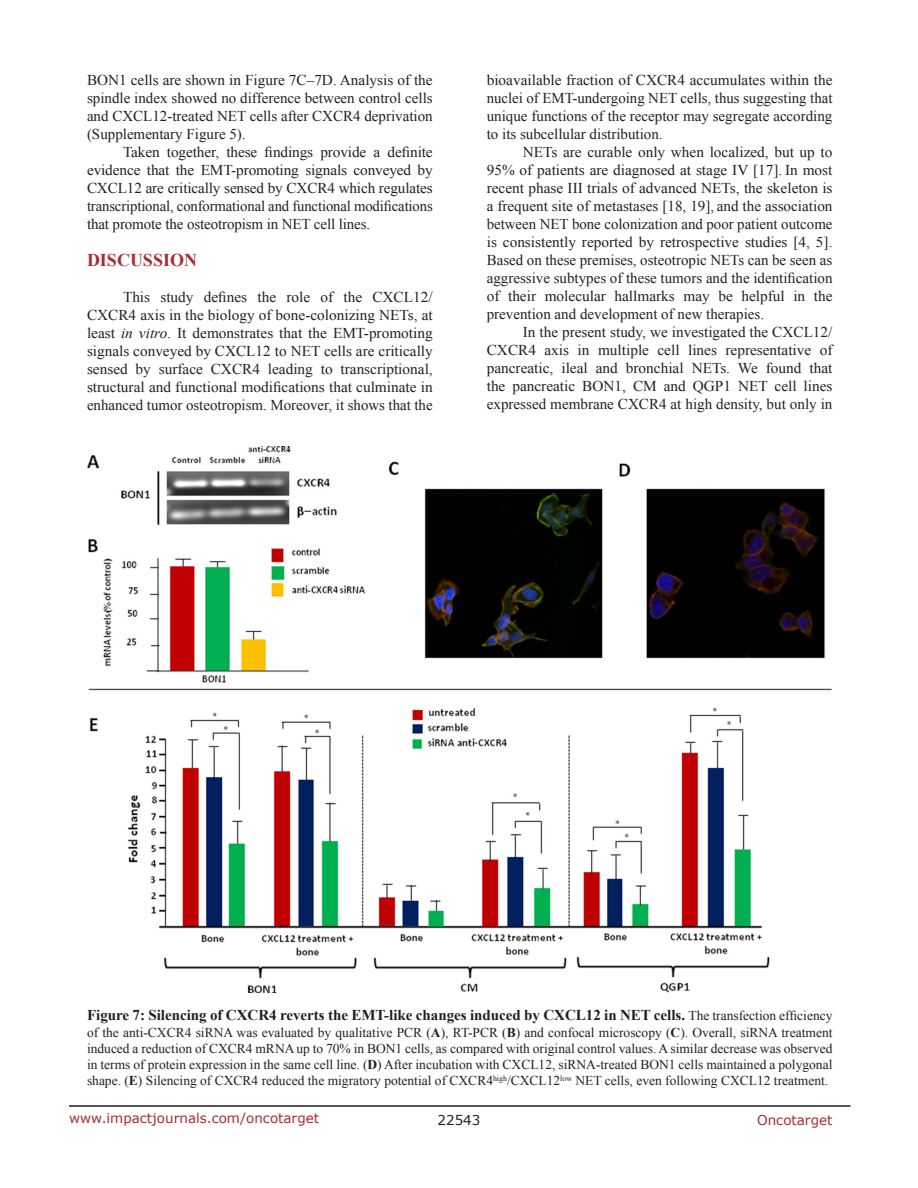
<style>
.page{position:relative;width:918px;height:1188px;background:#fff}
.page>*{position:absolute;margin:0;border:0;box-sizing:border-box;transform-origin:0 0}
.Heading{font:700 18px "Times New Roman";color:#ac2b31}
.BodyText{font:15px/18px "Times New Roman";color:#231f20;text-align:justify}
.FigureText{font:700 15px "Times New Roman";color:#231f20}
.FigureText-2{font:13.5px/16.2px "Times New Roman";color:#231f20;text-align:justify}
.t1{font:13.5px "Verdana";color:#ac2b31}
.t2{font:13.5px "Verdana";color:#231f20}
.s1{font-style:italic}
.s2{font-weight:400;font-size:13.5px}
.s3{font-weight:700}
</style>
<div class="page">
<hr style="left:69px;top:1105px;width:781px;height:2px;background:#231f20">
<img style="left:88px;top:447px;width:744px;height:546px">
<p class="BodyText" style="left:87px;top:71px;width:347px">BON1 cells are shown in Figure 7C–7D. Analysis of the spindle index showed no difference between control cells and CXCL12-treated NET cells after CXCR4 deprivation (Supplementary Figure 5).</p>
<p class="BodyText" style="left:87px;top:143px;width:347px;text-indent:36px">Taken together, these findings provide a definite evidence that the EMT-promoting signals conveyed by CXCL12 are critically sensed by CXCR4 which regulates transcriptional, conformational and functional modifications that promote the osteotropism in NET cell lines.</p>
<p class="Heading" style="left:87px;top:248px;width:112px">DISCUSSION</p>
<p class="BodyText" style="left:87px;top:288px;width:347px;text-indent:36px">This study defines the role of the CXCL12/ CXCR4 axis in the biology of bone-colonizing NETs, at least <span class="s1">in vitro</span>. It demonstrates that the EMT-promoting signals conveyed by CXCL12 to NET cells are critically sensed by surface CXCR4 leading to transcriptional, structural and functional modifications that culminate in enhanced tumor osteotropism. Moreover, it shows that the</p>
<p class="BodyText" style="left:487px;top:71px;width:347px">bioavailable fraction of CXCR4 accumulates within the nuclei of EMT-undergoing NET cells, thus suggesting that unique functions of the receptor may segregate according to its subcellular distribution.</p>
<p class="BodyText" style="left:487px;top:143px;width:347px;text-indent:36px">NETs are curable only when localized, but up to 95% of patients are diagnosed at stage IV [17]. In most recent phase III trials of advanced NETs, the skeleton is a frequent site of metastases [18, 19], and the association between NET bone colonization and poor patient outcome is consistently reported by retrospective studies [4, 5].<br>Based on these premises, osteotropic NETs can be seen as aggressive subtypes of these tumors and the identification of their molecular hallmarks may be helpful in the prevention and development of new therapies.</p>
<p class="BodyText" style="left:487px;top:323px;width:347px;text-indent:36px">In the present study, we investigated the CXCL12/ CXCR4 axis in multiple cell lines representative of pancreatic, ileal and bronchial NETs. We found that the pancreatic BON1, CM and QGP1 NET cell lines expressed membrane CXCR4 at high density, but only in</p>
<p class="FigureText" style="left:87px;top:1005px;width:747px">Figure 7: Silencing of CXCR4 reverts the EMT-like changes induced by CXCL12 in NET cells. <span class="s2">The transfection efficiency</span></p>
<p class="FigureText-2" style="left:87px;top:1024px;width:747px">of the anti-CXCR4 siRNA was evaluated by qualitative PCR (<span class="s3">A</span>), RT-PCR (<span class="s3">B</span>) and confocal microscopy (<span class="s3">C</span>). Overall, siRNA treatment induced a reduction of CXCR4 mRNA up to 70% in BON1 cells, as compared with original control values. A similar decrease was observed in terms of protein expression in the same cell line. (<span class="s3">D</span>) After incubation with CXCL12, siRNA-treated BON1 cells maintained a polygonal shape. (<span class="s3">E</span>) Silencing of CXCR4 reduced the migratory potential of CXCR4<sup>high</sup>/CXCL12<sup>low</sup> NET cells, even following CXCL12 treatment.</p>
<p class="t1" style="left:69px;top:1109px;width:252px">www.impactjournals.com/oncotarget</p>
<p class="t2" style="left:438px;top:1111px;width:44px">22543</p>
<p class="t1" style="left:757px;top:1111px;width:77px">Oncotarget</p>
</div>
